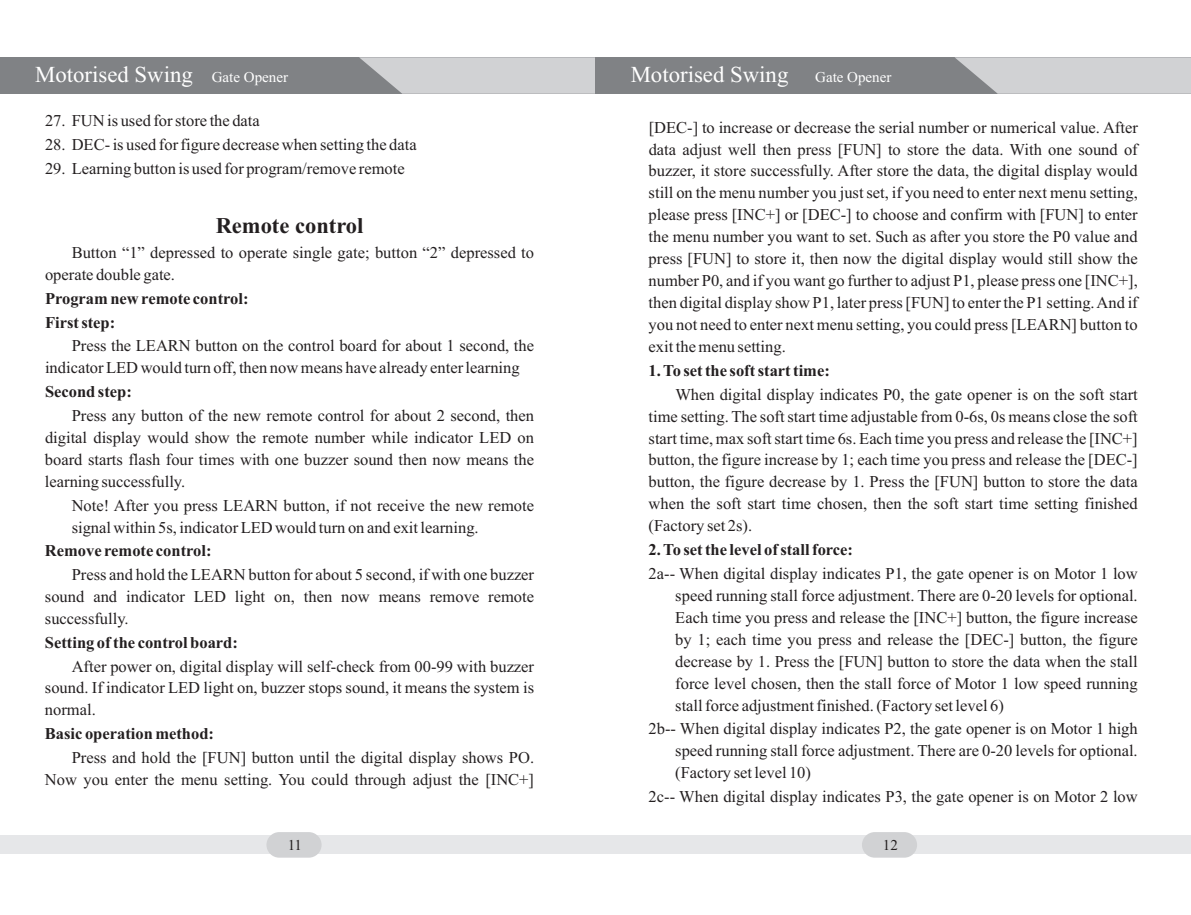
<style>
.page{position:relative;width:1191px;height:915px;background:#fff}
.page>*{position:absolute;margin:0;border:0;box-sizing:border-box;transform-origin:0 0}
.t1{font:22.8px "Times New Roman";color:#fff}
.t2{font:700 22.5px "Times New Roman";color:#231f20}
.t3{font:16.5px/21.9px "Times New Roman";color:#231f20;text-align:justify}
.t4{font:700 16.5px/23.7px "Times New Roman";color:#231f20}
.t5{font:15px "Times New Roman";color:#231f20}
.s1{font-size:15px}
</style>
<div class="page">
<div style="left:0;top:57px;width:595px;height:37px;background:#808285"></div>
<svg style="left:359px;top:57px;width:236px;height:37px;background:#c8c9cb"></svg>
<div style="left:0;top:835px;width:595px;height:18px;background:#e6e7e9"></div>
<div style="left:266px;top:831px;width:55px;height:26px;background:#d1d2d4;border-radius:13px"></div>
<div style="left:595px;top:57px;width:596px;height:37px;background:#808285"></div>
<svg style="left:955px;top:57px;width:236px;height:37px;background:#c8c9cb"></svg>
<div style="left:595px;top:835px;width:596px;height:18px;background:#e6e7e9"></div>
<div style="left:862px;top:831px;width:55px;height:26px;background:#d1d2d4;border-radius:13px"></div>
<h1 class="t1" style="left:35px;top:67px;width:254px">Motorised Swing <span class="s1">Gate Opener</span></h1>
<p class="t3" style="left:45px;top:111px;width:216px">27. FUN is used for store the data</p>
<p class="t3" style="left:45px;top:135px;width:373px">28. DEC- is used for figure decrease when setting the data</p>
<p class="t3" style="left:45px;top:159px;width:361px">29. Learning button is used for program/remove remote</p>
<h2 class="t2" style="left:216px;top:217px;width:149px">Remote control</h2>
<p class="t3" style="left:45px;top:243px;width:490px;text-indent:27px">Button “1” depressed to operate single gate; button “2” depressed to operate double gate.</p>
<p class="t4" style="left:45px;top:288px;width:205px">Program new remote control:<br>First step:</p>
<p class="t3" style="left:45px;top:336px;width:490px;text-indent:27px">Press the LEARN button on the control board for about 1 second, the indicator LED would turn off, then now means have already enter learning</p>
<p class="t4" style="left:45px;top:381px;width:88px">Second step:</p>
<p class="t3" style="left:45px;top:406px;width:490px;text-indent:27px">Press any button of the new remote control for about 2 second, then digital display would show the remote number while indicator LED on board starts flash four times with one buzzer sound then now means the learning successfully.</p>
<p class="t3" style="left:72px;top:495px;width:464px">Note! After you press LEARN button, if not receive the new remote signal within 5s, indicator LED would turn on and exit learning.</p>
<p class="t4" style="left:45px;top:540px;width:168px">Remove remote control:</p>
<p class="t3" style="left:45px;top:565px;width:490px;text-indent:27px">Press and hold the LEARN button for about 5 second, if with one buzzer sound and indicator LED light on, then now means remove remote successfully.</p>
<p class="t4" style="left:45px;top:632px;width:194px">Setting of the control board:</p>
<p class="t3" style="left:45px;top:656px;width:490px;text-indent:27px">After power on, digital display will self-check from 00-99 with buzzer sound. If indicator LED light on, buzzer stops sound, it means the system is normal.</p>
<p class="t4" style="left:45px;top:723px;width:171px">Basic operation method:</p>
<p class="t3" style="left:45px;top:747px;width:490px;text-align:right">Press and hold the [FUN] button until the digital display shows PO.<br>Now you enter the menu setting. You could through adjust the [INC+]</p>
<p class="t5" style="left:288px;top:839px;width:16px">11</p>
<h1 class="t1" style="left:630px;top:67px;width:262px">Motorised Swing <span class="s1">Gate Opener</span></h1>
<p class="t3" style="left:648px;top:118px;width:491px">[DEC-] to increase or decrease the serial number or numerical value. After data adjust well then press [FUN] to store the data. With one sound of buzzer, it store successfully. After store the data, the digital display would still on the menu number you just set, if you need to enter next menu setting, please press [INC+] or [DEC-] to choose and confirm with [FUN] to enter the menu number you want to set. Such as after you store the P0 value and press [FUN] to store it, then now the digital display would still show the number P0, and if you want go further to adjust P1, please press one [INC+], then digital display show P1, later press [FUN] to enter the P1 setting. And if you not need to enter next menu setting, you could press [LEARN] button to exit the menu setting.</p>
<p class="t4" style="left:648px;top:360px;width:183px">1. To set the soft start time:</p>
<p class="t3" style="left:648px;top:384px;width:490px;text-indent:27px">When digital display indicates P0, the gate opener is on the soft start time setting. The soft start time adjustable from 0-6s, 0s means close the soft start time, max soft start time 6s. Each time you press and release the [INC+] button, the figure increase by 1; each time you press and release the [DEC-] button, the figure decrease by 1. Press the [FUN] button to store the data when the soft start time chosen, then the soft start time setting finished (Factory set 2s).</p>
<p class="t4" style="left:648px;top:539px;width:206px">2. To set the level of stall force:</p>
<p class="t3" style="left:675px;top:563px;width:464px;text-indent:-27px">2a-- When digital display indicates P1, the gate opener is on Motor 1 low speed running stall force adjustment. There are 0-20 levels for optional.<br>Each time you press and release the [INC+] button, the figure increase by 1; each time you press and release the [DEC-] button, the figure decrease by 1. Press the [FUN] button to store the data when the stall force level chosen, then the stall force of Motor 1 low speed running stall force adjustment finished. (Factory set level 6)</p>
<p class="t3" style="left:675px;top:719px;width:464px;text-indent:-27px">2b-- When digital display indicates P2, the gate opener is on Motor 1 high speed running stall force adjustment. There are 0-20 levels for optional. (Factory set level 10)</p>
<p class="t3" style="left:648px;top:786px;width:490px">2c-- When digital display indicates P3, the gate opener is on Motor 2 low</p>
<p class="t5" style="left:883px;top:839px;width:16px">12</p>
</div>
